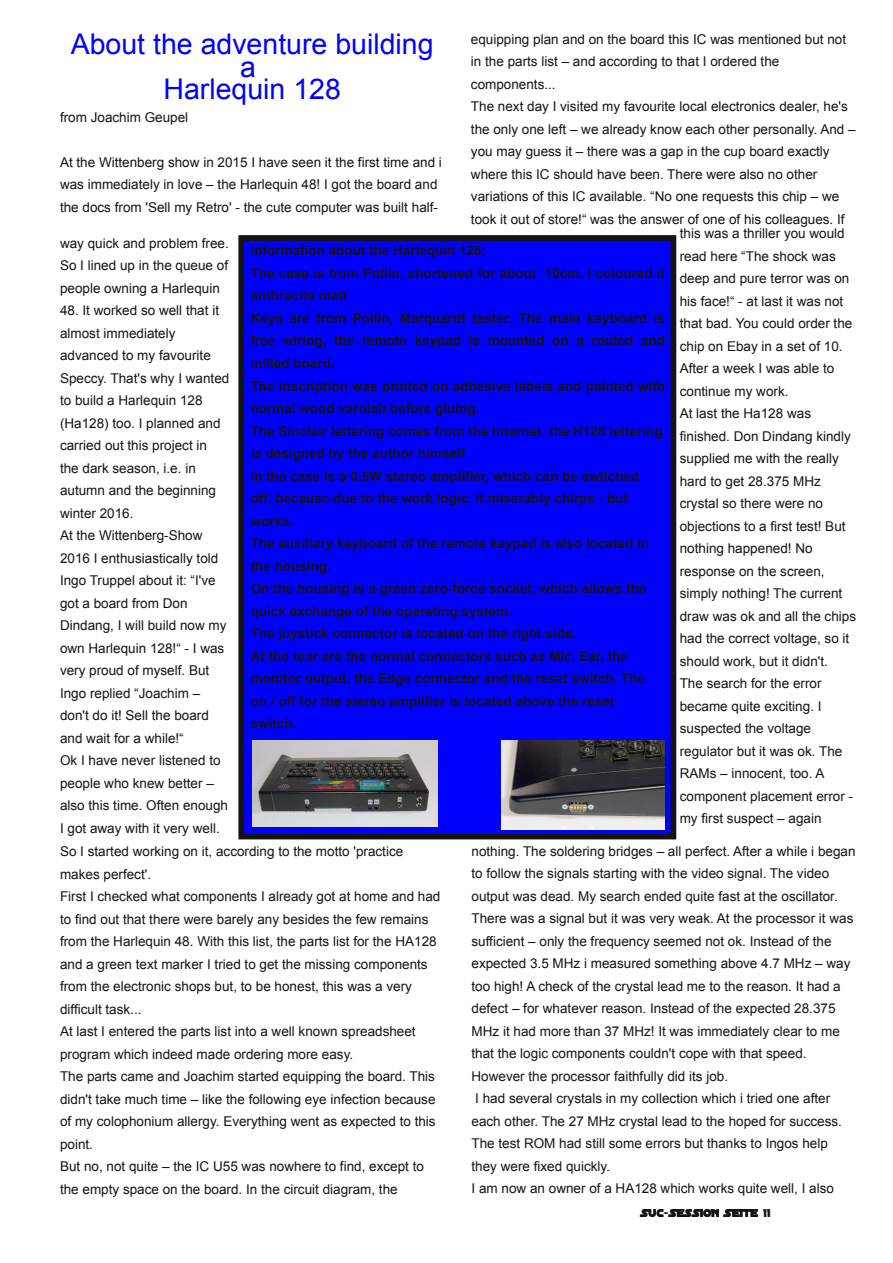
<style>
.page{position:relative;width:893px;height:1263px;background:#fff}
.page>*{position:absolute;margin:0;border:0;box-sizing:border-box;transform-origin:0 0}
.t1{font:28.5px/22.5px "Arial";color:#00f;text-align:center}
.t2{font:13.5px/22.5px "Arial";color:#161413}
.t3{font:700 13.5px/22.5px "Arial";color:#161413}
.t4{font:12px "Distant Galaxy";color:#161413}
</style>
<div class="page">
<div style="left:241px;top:238px;width:432px;height:598px;background:#00f"></div>
<div style="left:238px;top:235px;width:438px;height:604px;border:6px solid #161413"></div>
<img style="left:253px;top:741px;width:185px;height:86px">
<img style="left:501px;top:740px;width:163px;height:90px">
<h1 class="t1" style="left:71px;top:33px;width:364px">About the adventure building a<br>Harlequin 128</h1>
<p class="t2" style="left:60px;top:106px;width:130px">from Joachim Geupel</p>
<p class="t2" style="left:60px;top:151px;width:383px">At the Wittenberg show in 2015 I have seen it the first time and i was immediately in love – the Harlequin 48! I got the board and the docs from 'Sell my Retro' - the cute computer was built half-</p>
<p class="t2" style="left:471px;top:28px;width:386px">equipping plan and on the board this IC was mentioned but not in the parts list – and according to that I ordered the components...<br>The next day I visited my favourite local electronics dealer, he's the only one left – we already know each other personally. And – you may guess it – there was a gap in the cup board exactly where this IC should have been. There were also no other variations of this IC available. “No one requests this chip – we took it out of store!“ was the answer of one of his colleagues. If</p>
<p class="t3" style="left:251px;top:240px;width:416px">Information about the Harlequin 128:<br>The case is from Pollin, shortened for about 10cm. I coloured it anthracite matt<br>Keys are from Pollin, Marquardt taster. The main keyboard is free wiring, the remote keypad is mounted on a routed and milled board.<br>The inscription was printed on adhesive labels and painted with normal wood varnish before gluing.<br>The Sinclair lettering comes from the Internet, the H128 lettering is designed by the author himself<br>In the case is a 0.5W stereo amplifier, which can be switched<br>off, because due to the work logic, it miserably chirps - but works.<br>The auxiliary keyboard of the remote keypad is also located in the housing.<br>On the housing is a green zero-force socket, which allows the quick exchange of the operating system.<br>The joystick connector is located on the right side.<br>At the rear are the normal connectors such as Mic, Ear, the monitor output, the Edge connector and the reset switch. The on / off for the stereo amplifier is located above the reset<br>switch.</p>
<p class="t2" style="left:680px;top:222px;width:178px">this was a thriller you would read here “The shock was deep and pure terror was on his face!“ - at last it was not that bad. You could order the chip on Ebay in a set of 10.<br>After a week I was able to continue my work.<br>At last the Ha128 was finished. Don Dindang kindly supplied me with the really hard to get 28.375 MHz crystal so there were no objections to a first test! But nothing happened! No response on the screen, simply nothing! The current draw was ok and all the chips had the correct voltage, so it should work, but it didn't.<br>The search for the error became quite exciting. I suspected the voltage regulator but it was ok. The<br>RAMs – innocent, too. A component placement error - my first suspect – again</p>
<p class="t2" style="left:471px;top:840px;width:385px">nothing. The soldering bridges – all perfect. After a while i began to follow the signals starting with the video signal. The video output was dead. My search ended quite fast at the oscillator.<br>There was a signal but it was very weak. At the processor it was sufficient – only the frequency seemed not ok. Instead of the expected 3.5 MHz i measured something above 4.7 MHz – way too high! A check of the crystal lead me to the reason. It had a defect – for whatever reason. Instead of the expected 28.375<br>MHz it had more than 37 MHz! It was immediately clear to me that the logic components couldn't cope with that speed.<br>However the processor faithfully did its job.<br>I had several crystals in my collection which i tried one after each other. The 27 MHz crystal lead to the hoped for success.<br>The test ROM had still some errors but thanks to Ingos help they were fixed quickly.<br>I am now an owner of a HA128 which works quite well, I also</p>
<p class="t2" style="left:60px;top:232px;width:170px;text-align:justify">way quick and problem free.<br>So I lined up in the queue of people owning a Harlequin</p>
<p class="t2" style="left:60px;top:299px;width:382px">48. It worked so well that it<br>almost immediately<br>advanced to my favourite<br>Speccy. That's why I wanted<br>to build a Harlequin 128<br>(Ha128) too. I planned and<br>carried out this project in<br>the dark season, i.e. in<br>autumn and the beginning<br>winter 2016.<br>At the Wittenberg-Show<br>2016 I enthusiastically told<br>Ingo Truppel about it: “I've<br>got a board from Don<br>Dindang, I will build now my<br>own Harlequin 128!“ - I was<br>very proud of myself. But<br>Ingo replied “Joachim –<br>don't do it! Sell the board<br>and wait for a while!“<br>Ok I have never listened to<br>people who knew better –<br>also this time. Often enough<br>I got away with it very well.<br>So I started working on it, according to the motto 'practice makes perfect'.<br>First I checked what components I already got at home and had to find out that there were barely any besides the few remains from the Harlequin 48. With this list, the parts list for the HA128 and a green text marker I tried to get the missing components from the electronic shops but, to be honest, this was a very difficult task...<br>At last I entered the parts list into a well known spreadsheet program which indeed made ordering more easy.<br>The parts came and Joachim started equipping the board. This didn't take much time – like the following eye infection because of my colophonium allergy. Everything went as expected to this point.<br>But no, not quite – the IC U55 was nowhere to find, except to the empty space on the board. In the circuit diagram, the</p>
<p class="t4" style="left:641px;top:1207px;width:131px">SUC‐SESSION SEITE 11</p>
</div>
